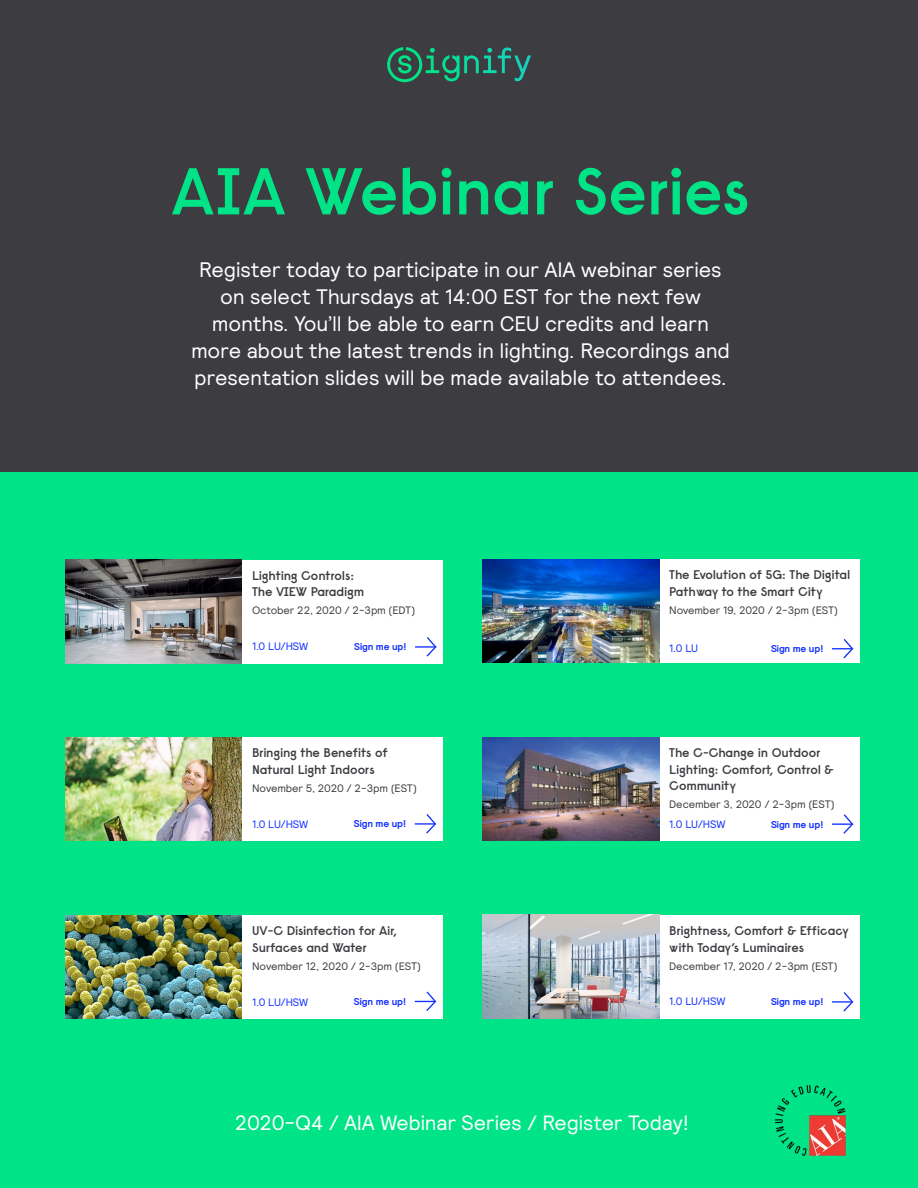
<style>
.page{position:relative;width:918px;height:1188px;background:#fff}
.page>*{position:absolute;margin:0;border:0;box-sizing:border-box;transform-origin:0 0}
.t1{font:600 66px "Raisonne";letter-spacing:-.015em;color:#00e487}
.t2{font:21px/27px "Relative";letter-spacing:-.01em;color:#fff;text-align:center}
.t3{font:20.7px "Relative";letter-spacing:-.01em;color:#fff}
.t4{font:600 12.6px/16.6px "Raisonne";letter-spacing:-.015em;color:#3c3c41}
.t5{font:10.8px "Relative";letter-spacing:-.015em;color:#3c3c41}
.t6{font:10.8px "Relative";letter-spacing:-.005em;color:#1432ff}
.t7{font:700 9.9px "Relative";letter-spacing:-.01em;color:#1432ff}
</style>
<div class="page">
<div style="left:0;top:0;width:918px;height:526px;background:#3c3c41"></div>
<div style="left:0;top:472px;width:918px;height:716px;background:#00e487"></div>
<svg style="left:387px;top:47px;width:141px;height:35px"></svg>
<img style="left:775px;top:1085px;width:71px;height:71px">
<div style="left:65px;top:738px;width:378px;height:103px;background:#fff"></div>
<img style="left:65px;top:738px;width:177px;height:103px">
<svg style="left:415px;top:814px;width:21px;height:20px"></svg>
<div style="left:483px;top:560px;width:377px;height:103px;background:#fff"></div>
<svg style="left:832px;top:639px;width:22px;height:20px"></svg>
<img style="left:482px;top:560px;width:177px;height:103px">
<div style="left:483px;top:737px;width:377px;height:104px;background:#fff"></div>
<hr style="left:832px;top:823px;width:20px;height:2px;background:#1432ff">
<svg style="left:842px;top:814px;width:12px;height:20px"></svg>
<img style="left:482px;top:737px;width:177px;height:104px">
<div style="left:483px;top:915px;width:377px;height:103px;background:#fff"></div>
<hr style="left:832px;top:1001px;width:20px;height:2px;background:#1432ff">
<svg style="left:842px;top:992px;width:12px;height:20px"></svg>
<img style="left:482px;top:915px;width:177px;height:103px">
<div style="left:65px;top:915px;width:378px;height:104px;background:#fff"></div>
<img style="left:65px;top:915px;width:177px;height:104px">
<svg style="left:415px;top:991px;width:22px;height:20px"></svg>
<div style="left:65px;top:560px;width:378px;height:103px;background:#fff"></div>
<img style="left:65px;top:560px;width:177px;height:103px">
<hr style="left:415px;top:646px;width:20px;height:2px;background:#1432ff">
<svg style="left:425px;top:637px;width:12px;height:20px"></svg>
<h1 class="t1" style="left:171px;top:149px;width:580px">AIA Webinar Series</h1>
<p class="t2" style="left:191px;top:256px;width:540px">Register today to participate in our AIA webinar series on select Thursdays at 14:00 EST for the next few months. You’ll be able to earn CEU credits and learn more about the latest trends in lighting. Recordings and presentation slides will be made available to attendees.</p>
<p class="t4" style="left:252px;top:567px;width:114px">Lighting Controls:<br>The VIEW Paradigm</p>
<p class="t5" style="left:252px;top:604px;width:165px">October 22, 2020 / 2-3pm (EDT)</p>
<p class="t6" style="left:252px;top:639px;width:58px">1.0 LU/HSW</p>
<p class="t7" style="left:354px;top:640px;width:54px">Sign me up!</p>
<p class="t4" style="left:252px;top:745px;width:137px">Bringing the Benefits of<br>Natural Light Indoors</p>
<p class="t5" style="left:252px;top:781px;width:166px">November 5, 2020 / 2-3pm (EST)</p>
<p class="t6" style="left:252px;top:817px;width:58px">1.0 LU/HSW</p>
<p class="t7" style="left:354px;top:817px;width:54px">Sign me up!</p>
<p class="t4" style="left:252px;top:922px;width:146px">UV-C Disinfection for Air,<br>Surfaces and Water</p>
<p class="t5" style="left:252px;top:959px;width:170px">November 12, 2020 / 2-3pm (EST)</p>
<p class="t6" style="left:252px;top:995px;width:58px">1.0 LU/HSW</p>
<p class="t7" style="left:354px;top:995px;width:54px">Sign me up!</p>
<p class="t4" style="left:669px;top:567px;width:183px">The Evolution of 5G: The Digital<br>Pathway to the Smart City</p>
<p class="t5" style="left:669px;top:603px;width:170px">November 19, 2020 / 2-3pm (EST)</p>
<p class="t6" style="left:669px;top:641px;width:30px">1.0 LU</p>
<p class="t7" style="left:771px;top:642px;width:54px">Sign me up!</p>
<p class="t4" style="left:669px;top:744px;width:166px">The C-Change in Outdoor<br>Lighting: Comfort, Control &amp;<br>Community</p>
<p class="t5" style="left:669px;top:798px;width:167px">December 3, 2020 / 2-3pm (EST)</p>
<p class="t6" style="left:669px;top:817px;width:58px">1.0 LU/HSW</p>
<p class="t7" style="left:771px;top:818px;width:54px">Sign me up!</p>
<p class="t4" style="left:669px;top:922px;width:181px">Brightness, Comfort &amp; Efficacy with Today’s Luminaires</p>
<p class="t5" style="left:669px;top:959px;width:170px">December 17, 2020 / 2-3pm (EST)</p>
<p class="t6" style="left:669px;top:994px;width:58px">1.0 LU/HSW</p>
<p class="t7" style="left:771px;top:995px;width:54px">Sign me up!</p>
<h3 class="t3" style="left:235px;top:1110px;width:456px">2020-Q4 / AIA Webinar Series / Register Today!</h3>
</div>
